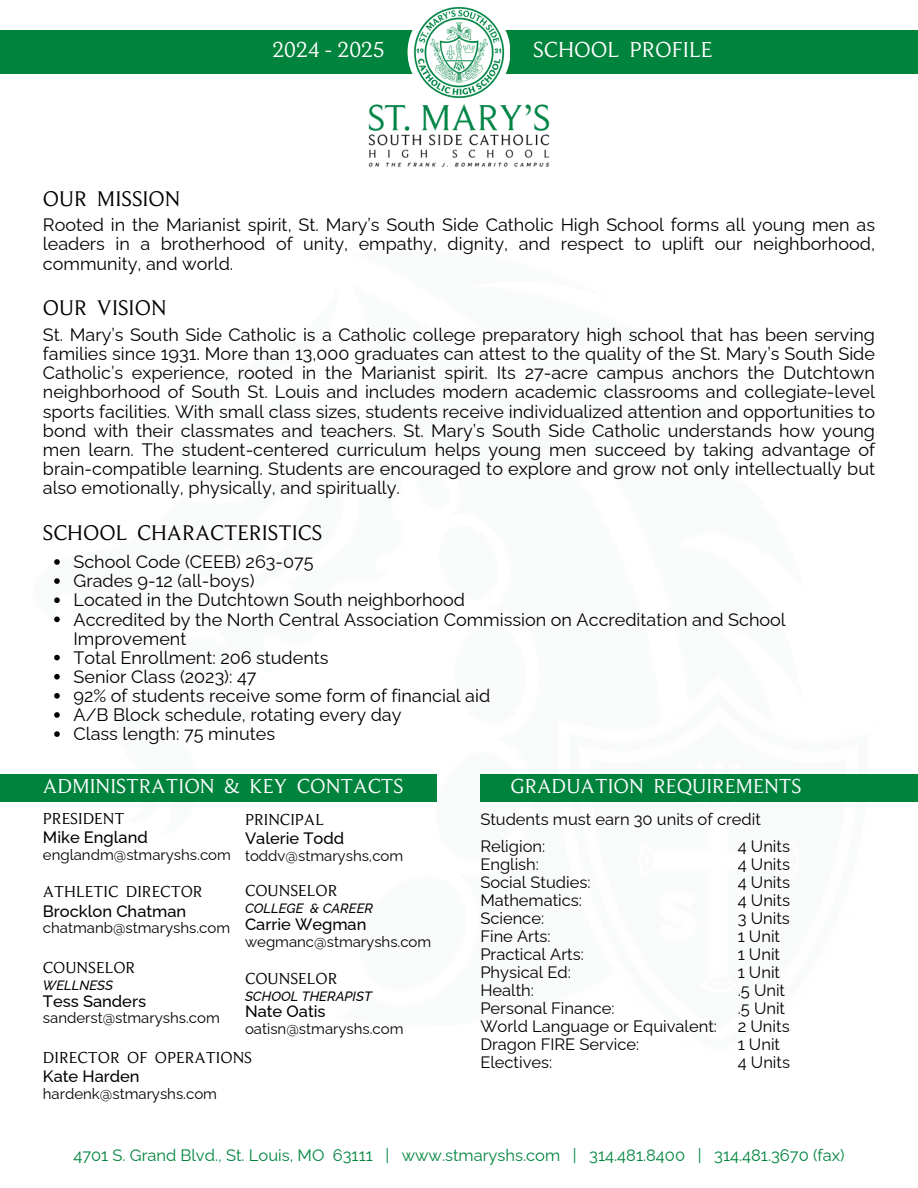
<style>
.page{position:relative;width:918px;height:1188px;background:#fff}
.page>*{position:absolute;margin:0;border:0;box-sizing:border-box;transform-origin:0 0}
.t1{font:22.5px "Beaufort W01";color:#fff}
.t2{font:22.05px "Beaufort W01";color:#000}
.t3{font:21px "Beaufort W01";color:#fff}
.t4{font:18px/19.2px "Raleway";color:#000;text-align:justify}
.t5{font:16.5px/18px "Raleway";color:#000}
.t6{font:16.5px/19.2px "Beaufort W01";color:#000}
.t7{font:16.5px "Raleway";color:#00843d}
.t8{font:500 16.5px "Raleway";color:#000}
.t9{font:15px "Raleway";color:#000}
.t10{font:italic 500 13.5px "Raleway";color:#000}
.s1{font-family:"Raleway";font-weight:500}
</style>
<div class="page">
<img style="left:368px;top:104px;width:182px;height:63px">
<div style="left:0;top:30px;width:918px;height:44px;background:#00843d"></div>
<div style="left:408px;top:1px;width:102px;height:103px;background:#fff;border-radius:50%"></div>
<img style="left:411px;top:6px;width:96px;height:93px">
<div style="left:0;top:775px;width:437px;height:27px;background:#00843d"></div>
<svg style="left:54px;top:559px;width:6px;height:6px"></svg>
<svg style="left:54px;top:578px;width:6px;height:6px"></svg>
<svg style="left:54px;top:597px;width:6px;height:6px"></svg>
<svg style="left:54px;top:617px;width:6px;height:5px"></svg>
<svg style="left:54px;top:655px;width:6px;height:5px"></svg>
<svg style="left:54px;top:674px;width:6px;height:6px"></svg>
<svg style="left:54px;top:693px;width:6px;height:6px"></svg>
<svg style="left:54px;top:712px;width:6px;height:6px"></svg>
<svg style="left:54px;top:731px;width:6px;height:6px"></svg>
<div style="left:480px;top:775px;width:438px;height:27px;background:#00843d"></div>
<p class="t1" style="left:272px;top:40px;width:114px">2024 - 2025</p>
<h3 class="t1" style="left:533px;top:40px;width:181px">SCHOOL PROFILE</h3>
<h2 class="t2" style="left:43px;top:189px;width:139px">OUR MISSION</h2>
<h1 class="t4" style="left:43px;top:215px;width:834px">Rooted in the Marianist spirit, St. Mary’s South Side Catholic High School forms all young men as leaders in a brotherhood of unity, empathy, dignity, and respect to uplift our neighborhood, community, and world.</h1>
<p class="t2" style="left:43px;top:299px;width:125px">OUR VISION</p>
<h1 class="t4" style="left:43px;top:325px;width:834px">St. Mary’s South Side Catholic is a Catholic college preparatory high school that has been serving families since 1931. More than 13,000 graduates can attest to the quality of the St. Mary’s South Side Catholic’s experience, rooted in the Marianist spirit. Its 27-acre campus anchors the Dutchtown neighborhood of South St. Louis and includes modern academic classrooms and collegiate-level sports facilities. With small class sizes, students receive individualized attention and opportunities to bond with their classmates and teachers. St. Mary’s South Side Catholic understands how young men learn. The student-centered curriculum helps young men succeed by taking advantage of brain-compatible learning. Students are encouraged to explore and grow not only intellectually but also emotionally, physically, and spiritually.</h1>
<p class="t2" style="left:43px;top:524px;width:281px">SCHOOL CHARACTERISTICS</p>
<p class="t4" style="left:74px;top:552px;width:242px">School Code (CEEB) 263-075</p>
<p class="t4" style="left:74px;top:571px;width:183px">Grades 9-12 (all-boys)</p>
<p class="t4" style="left:74px;top:590px;width:393px">Located in the Dutchtown South neighborhood</p>
<p class="t4" style="left:74px;top:610px;width:714px">Accredited by the North Central Association Commission on Accreditation and School<br>Improvement</p>
<p class="t4" style="left:74px;top:648px;width:257px">Total Enrollment: 206 students</p>
<p class="t4" style="left:74px;top:667px;width:185px">Senior Class (2023): 47</p>
<p class="t4" style="left:74px;top:686px;width:418px">92% of students receive some form of financial aid</p>
<p class="t4" style="left:74px;top:705px;width:330px">A/B Block schedule, rotating every day</p>
<p class="t4" style="left:74px;top:724px;width:203px">Class length: 75 minutes</p>
<h3 class="t3" style="left:510px;top:777px;width:293px">GRADUATION REQUIREMENTS</h3>
<h1 class="t5" style="left:480px;top:810px;width:282px">Students must earn 30 units of credit</h1>
<h1 class="t5" style="left:480px;top:837px;width:238px">Religion:<br>English:<br>Social Studies:<br>Mathematics:<br>Science:<br>Fine Arts:<br>Practical Arts:<br>Physical Ed:<br>Health:<br>Personal Finance:<br>World Language or Equivalent:<br>Dragon FIRE Service:<br>Electives:</h1>
<h3 class="t5" style="left:738px;top:837px;width:54px">4 Units<br>4 Units<br>4 Units<br>4 Units<br>3 Units<br>1 Unit<br>1 Unit<br>1 Unit .5 Unit .5 Unit<br>2 Units<br>1 Unit<br>4 Units</h3>
<h1 class="t3" style="left:43px;top:777px;width:362px">ADMINISTRATION &amp; KEY CONTACTS</h1>
<p class="t6" style="left:43px;top:810px;width:83px">PRESIDENT</p>
<p class="t8" style="left:43px;top:827px;width:106px">Mike England</p>
<p class="t9" style="left:43px;top:846px;width:190px">englandm@stmaryshs.com</p>
<h3 class="t6" style="left:245px;top:812px;width:81px">PRINCIPAL</h3>
<h1 class="t8" style="left:245px;top:829px;width:101px">Valerie Todd</h1>
<p class="t9" style="left:245px;top:847px;width:160px">toddv@stmaryshs,com</p>
<p class="t6" style="left:245px;top:883px;width:94px">COUNSELOR</p>
<p class="t10" style="left:245px;top:901px;width:130px">COLLEGE &amp; CAREER</p>
<p class="t8" style="left:245px;top:915px;width:123px">Carrie Wegman</p>
<p class="t9" style="left:245px;top:933px;width:188px">wegmanc@stmaryshs.com</p>
<p class="t6" style="left:43px;top:884px;width:161px">ATHLETIC DIRECTOR</p>
<p class="t8" style="left:43px;top:901px;width:145px">Brocklon Chatman</p>
<p class="t9" style="left:43px;top:919px;width:189px">chatmanb@stmaryshs.com</p>
<p class="t6" style="left:43px;top:959px;width:94px">COUNSELOR</p>
<p class="t10" style="left:43px;top:977px;width:72px">WELLNESS</p>
<p class="t8" style="left:43px;top:991px;width:105px">Tess Sanders</p>
<p class="t9" style="left:43px;top:1009px;width:178px">sanderst@stmaryshs.com</p>
<p class="t6" style="left:245px;top:970px;width:94px">COUNSELOR</p>
<p class="t10" style="left:245px;top:988px;width:128px">SCHOOL THERAPIST</p>
<p class="t8" style="left:245px;top:1002px;width:82px">Nate Oatis</p>
<p class="t9" style="left:245px;top:1020px;width:160px">oatisn@stmaryshs.com</p>
<p class="t6" style="left:43px;top:1049px;width:211px">DIRECTOR OF OPERATIONS<br><span class="s1">Kate Harden</span></p>
<p class="t9" style="left:43px;top:1085px;width:176px">hardenk@stmaryshs.com</p>
<h3 class="t7" style="left:73px;top:1145px;width:773px">4701 S. Grand Blvd., St. Louis, MO 63111 | www.stmaryshs.com | 314.481.8400 | 314.481.3670 (fax)</h3>
</div>
